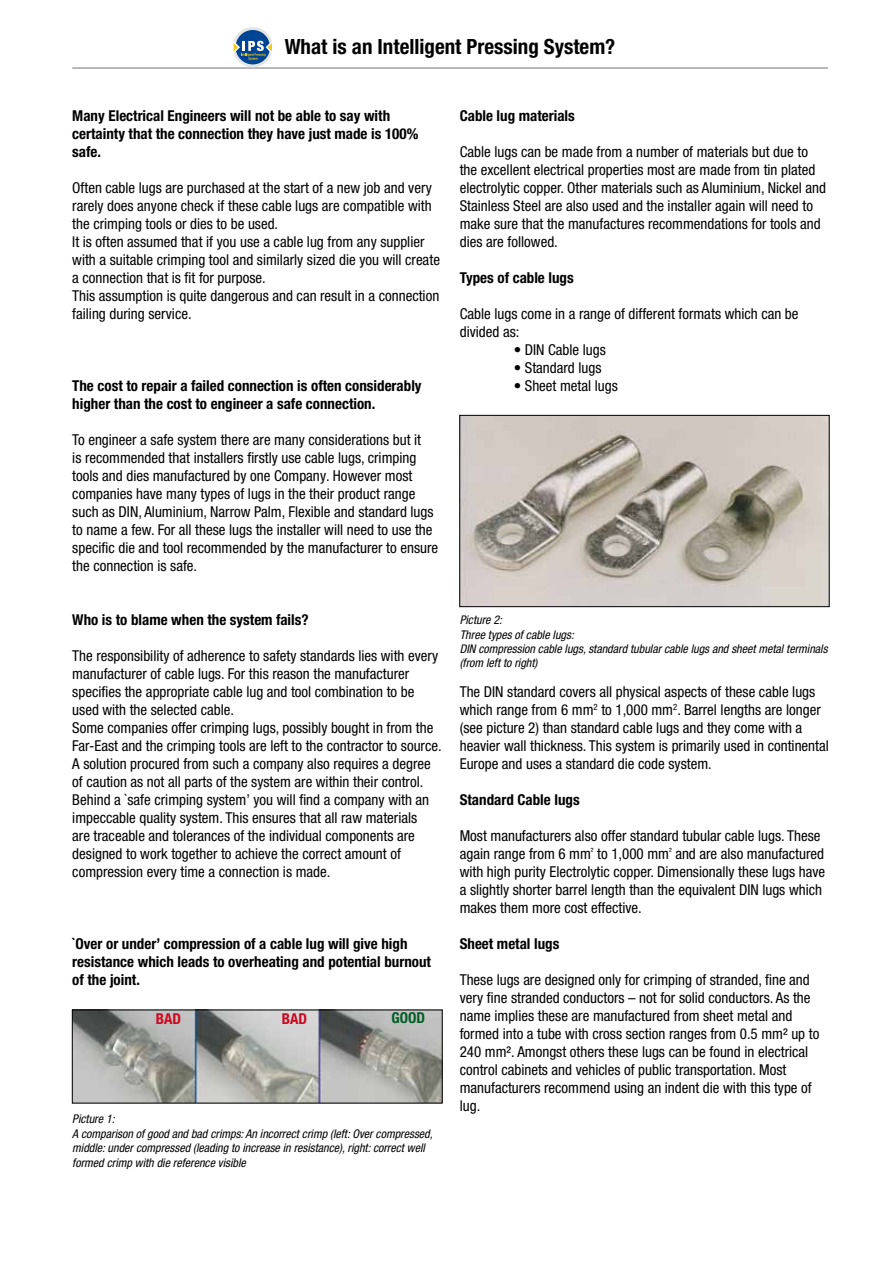
<style>
.page{position:relative;width:893px;height:1263px;background:#fff}
.page>*{position:absolute;margin:0;border:0;box-sizing:border-box;transform-origin:0 0}
.t1{font:700 condensed 21px "Helvetica Neue LT Pro";color:#000}
.t2{font:condensed 15px/18px "Helvetica Neue LT Pro";color:#000}
.t3{font:700 condensed 15px/18px "Helvetica Neue LT Pro";color:#000}
.t4{font:700 condensed 15px "Helvetica Neue LT Pro";color:#cd071e}
.t5{font:700 condensed 15px "Helvetica Neue LT Pro";color:#005c24}
.t6{font:italic condensed 12px/14.4px "Helvetica Neue LT Pro";color:#000}
</style>
<div class="page">
<hr style="left:72px;top:67px;width:756px;height:2px;background:#9ea0a2">
<svg style="left:233px;top:27px;width:40px;height:40px"></svg>
<div style="left:236px;top:30px;width:34px;height:34px;background:#004494;border-radius:50%"></div>
<svg style="left:233px;top:39px;width:40px;height:21px"></svg>
<img style="left:74px;top:1011px;width:367px;height:90px">
<div style="left:72px;top:1009px;width:371px;height:94px;border:1px solid #000"></div>
<img style="left:461px;top:417px;width:367px;height:188px">
<div style="left:459px;top:415px;width:371px;height:192px;border:1px solid #000"></div>
<h1 class="t1" style="left:285px;top:34px;width:332px">What is an Intelligent Pressing System?</h1>
<p class="t3" style="left:72px;top:107px;width:348px">Many Electrical Engineers will not be able to say with certainty that the connection they have just made is 100% safe.</p>
<p class="t2" style="left:72px;top:179px;width:369px">Often cable lugs are purchased at the start of a new job and very rarely does anyone check if these cable lugs are compatible with the crimping tools or dies to be used.<br>It is often assumed that if you use a cable lug from any supplier with a suitable crimping tool and similarly sized die you will create a connection that is fit for purpose.<br>This assumption is quite dangerous and can result in a connection failing during service.</p>
<p class="t3" style="left:72px;top:377px;width:351px">The cost to repair a failed connection is often considerably higher than the cost to engineer a safe connection.</p>
<p class="t2" style="left:72px;top:431px;width:367px">To engineer a safe system there are many considerations but it<br>is recommended that installers firstly use cable lugs, crimping tools and dies manufactured by one Company. However most companies have many types of lugs in the their product range such as DIN, Aluminium, Narrow Palm, Flexible and standard lugs to name a few. For all these lugs the installer will need to use the specific die and tool recommended by the manufacturer to ensure the connection is safe.</p>
<p class="t3" style="left:72px;top:611px;width:238px">Who is to blame when the system fails?</p>
<p class="t2" style="left:72px;top:647px;width:371px">The responsibility of adherence to safety standards lies with every manufacturer of cable lugs. For this reason the manufacturer specifies the appropriate cable lug and tool combination to be used with the selected cable.<br>Some companies offer crimping lugs, possibly bought in from the Far-East and the crimping tools are left to the contractor to source.<br>A solution procured from such a company also requires a degree of caution as not all parts of the system are within their control.<br>Behind a `safe crimping system’ you will find a company with an impeccable quality system. This ensures that all raw materials<br>are traceable and tolerances of the individual components are designed to work together to achieve the correct amount of compression every time a connection is made.</p>
<p class="t3" style="left:72px;top:935px;width:360px">`Over or under’ compression of a cable lug will give high resistance which leads to overheating and potential burnout of the joint.</p>
<p class="t4" style="left:156px;top:1010px;width:27px">BAD</p>
<p class="t4" style="left:282px;top:1010px;width:27px">BAD</p>
<p class="t5" style="left:392px;top:1008px;width:35px">GOOD</p>
<p class="t6" style="left:72px;top:1112px;width:362px">Picture 1:<br>A comparison of good and bad crimps: An incorrect crimp (left: Over compressed, middle: under compressed (leading to increase in resistance), right: correct well formed crimp with die reference visible</p>
<p class="t3" style="left:460px;top:107px;width:117px">Cable lug materials</p>
<p class="t2" style="left:460px;top:143px;width:368px">Cable lugs can be made from a number of materials but due to the excellent electrical properties most are made from tin plated electrolytic copper. Other materials such as Aluminium, Nickel and Stainless Steel are also used and the installer again will need to make sure that the manufactures recommendations for tools and dies are followed.</p>
<p class="t3" style="left:460px;top:269px;width:116px">Types of cable lugs</p>
<p class="t2" style="left:460px;top:305px;width:340px">Cable lugs come in a range of different formats which can be divided as:</p>
<p class="t2" style="left:514px;top:341px;width:94px">• DIN Cable lugs</p>
<p class="t2" style="left:514px;top:359px;width:89px">• Standard lugs</p>
<p class="t2" style="left:514px;top:377px;width:106px">• Sheet metal lugs</p>
<p class="t6" style="left:460px;top:613px;width:369px">Picture 2:<br>Three types of cable lugs:<br>DIN compression cable lugs, standard tubular cable lugs and sheet metal terminals (from left to right)</p>
<p class="t2" style="left:460px;top:683px;width:371px">The DIN standard covers all physical aspects of these cable lugs which range from 6 mm<sup>2</sup> to 1,000 mm<sup>2</sup>. Barrel lengths are longer (see picture 2) than standard cable lugs and they come with a heavier wall thickness. This system is primarily used in continental Europe and uses a standard die code system.</p>
<p class="t3" style="left:460px;top:791px;width:121px">Standard Cable lugs</p>
<p class="t2" style="left:460px;top:827px;width:367px">Most manufacturers also offer standard tubular cable lugs. These again range from 6 mm<sup>²</sup> to 1,000 mm<sup>²</sup> and are also manufactured with high purity Electrolytic copper. Dimensionally these lugs have a slightly shorter barrel length than the equivalent DIN lugs which makes them more cost effective.</p>
<p class="t3" style="left:460px;top:935px;width:101px">Sheet metal lugs</p>
<p class="t2" style="left:460px;top:971px;width:361px">These lugs are designed only for crimping of stranded, fine and very fine stranded conductors – not for solid conductors. As the name implies these are manufactured from sheet metal and formed into a tube with cross section ranges from 0.5 mm² up to 240 mm². Amongst others these lugs can be found in electrical control cabinets and vehicles of public transportation. Most manufacturers recommend using an indent die with this type of lug.</p>
</div>
